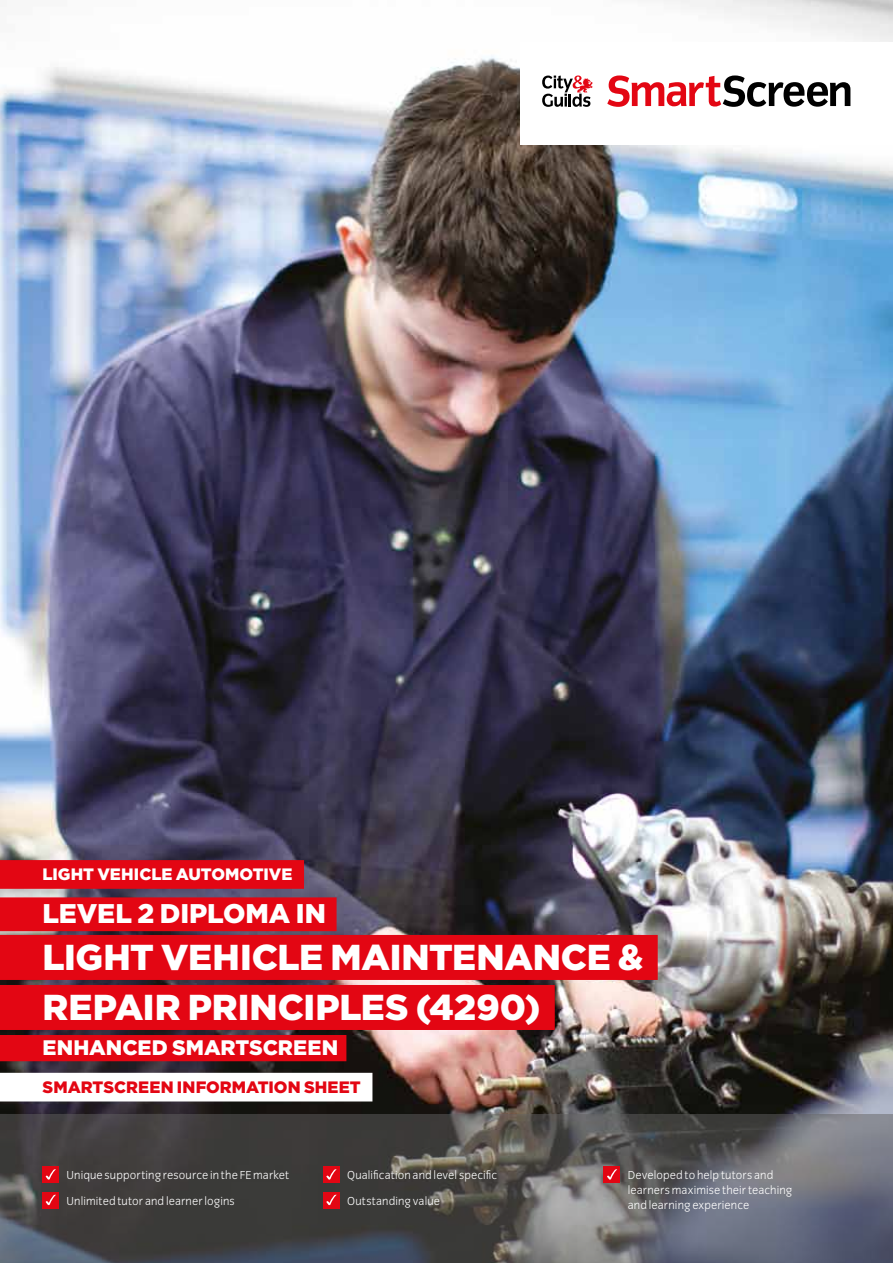
<style>
.page{position:relative;width:893px;height:1263px;background:#fff}
.page>*{position:absolute;margin:0;border:0;box-sizing:border-box;transform-origin:0 0}
.t1{font:900 36px/49.9px "Gotham";letter-spacing:-.01em;color:#fff}
.t2{font:900 27px "Gotham";letter-spacing:-.005em;color:#fff}
.t3{font:900 21px "Gotham";letter-spacing:-.005em;color:#fff}
.t4{font:900 16.5px "Gotham";color:#e30613}
.t5{font:900 16.5px "Gotham";color:#fff}
.t6{font:300 12px/25.5px "Congress Sans";letter-spacing:.01em;color:#fff}
</style>
<div class="page">
<img style="left:0;top:0;width:893px;height:1114px">
<div style="left:0;top:860px;width:304px;height:29px;background:#e30613"></div>
<div style="left:0;top:897px;width:337px;height:34px;background:#e30613"></div>
<div style="left:0;top:935px;width:658px;height:45px;background:#e30613"></div>
<div style="left:0;top:985px;width:555px;height:45px;background:#e30613"></div>
<div style="left:0;top:1035px;width:346px;height:26px;background:#e30613"></div>
<div style="left:0;top:1073px;width:372px;height:28px;background:#fff"></div>
<div style="left:521px;top:43px;width:372px;height:102px;background:#fff"></div>
<svg style="left:542px;top:75px;width:51px;height:32px"></svg>
<svg style="left:607px;top:75px;width:243px;height:32px"></svg>
<svg style="left:0;top:1114px;width:893px;height:149px;background:#535357"></svg>
<div style="left:43px;top:1167px;width:16px;height:16px;background:#e30613"></div>
<svg style="left:46px;top:1169px;width:10px;height:10px"></svg>
<div style="left:43px;top:1192px;width:16px;height:16px;background:#e30613"></div>
<svg style="left:46px;top:1195px;width:10px;height:10px"></svg>
<div style="left:323px;top:1167px;width:16px;height:16px;background:#e30613"></div>
<svg style="left:326px;top:1169px;width:11px;height:10px"></svg>
<div style="left:323px;top:1192px;width:16px;height:16px;background:#e30613"></div>
<svg style="left:326px;top:1195px;width:11px;height:10px"></svg>
<div style="left:604px;top:1167px;width:16px;height:16px;background:#e30613"></div>
<svg style="left:607px;top:1169px;width:10px;height:10px"></svg>
<h3 class="t5" style="left:43px;top:865px;width:251px">LIGHT VEHICLE AUTOMOTIVE</h3>
<h2 class="t2" style="left:43px;top:898px;width:285px">LEVEL 2 DIPLOMA IN</h2>
<h1 class="t1" style="left:43px;top:931px;width:602px">LIGHT VEHICLE MAINTENANCE &amp;<br>REPAIR PRINCIPLES (4290)</h1>
<h3 class="t3" style="left:43px;top:1035px;width:297px">ENHANCED SMARTSCREEN</h3>
<h3 class="t4" style="left:43px;top:1077px;width:320px">SMARTSCREEN INFORMATION SHEET</h3>
<p class="t6" style="left:67px;top:1162px;width:224px">Unique supporting resource in the FE market<br>Unlimited tutor and learner logins</p>
<p class="t6" style="left:347px;top:1162px;width:152px">Qualification and level specific<br>Outstanding value</p>
<p class="t6" style="left:628px;top:1168px;width:166px;line-height:15px">Developed to help tutors and learners maximise their teaching and learning experience</p>
</div>
